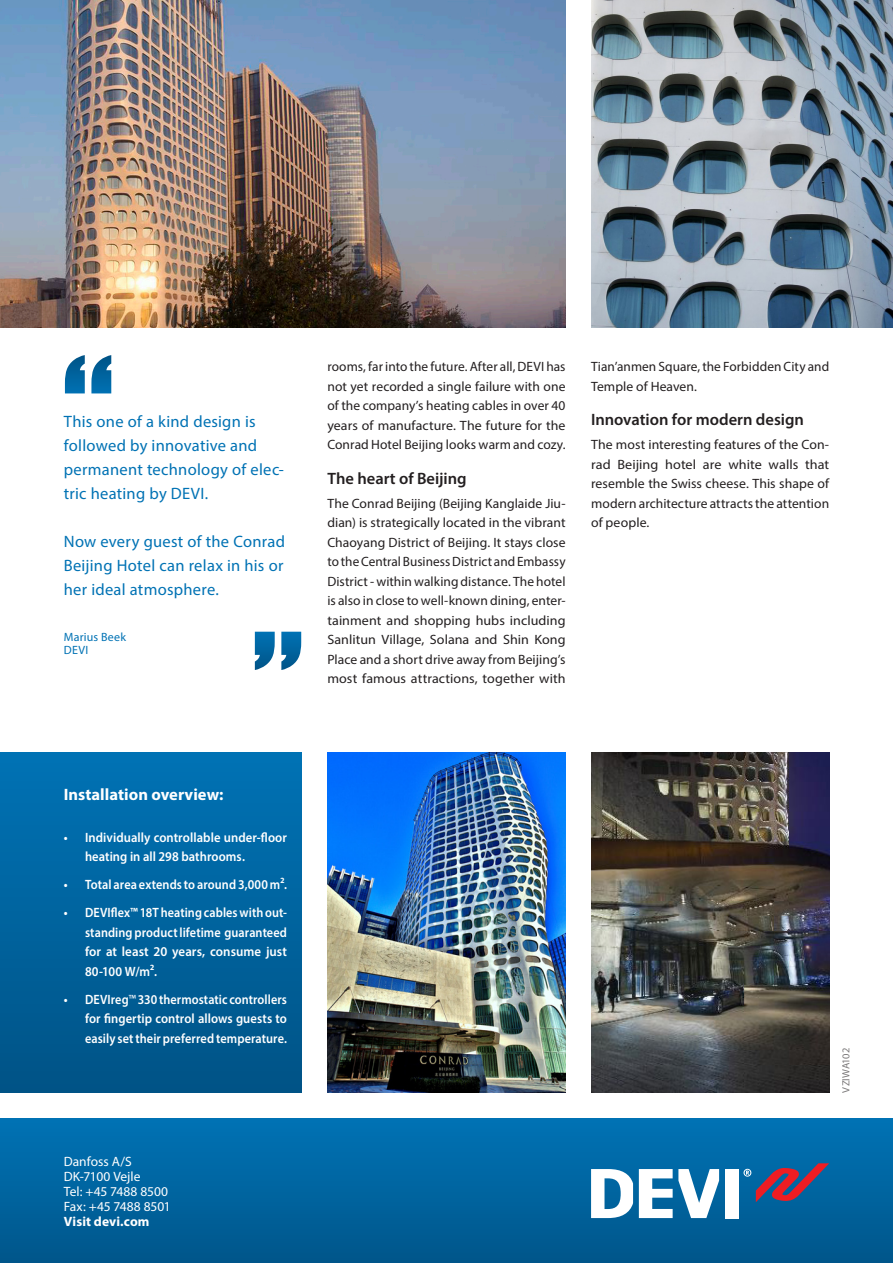
<style>
.page{position:relative;width:893px;height:1263px;background:#fff}
.page>*{position:absolute;margin:0;border:0;box-sizing:border-box;transform-origin:0 0}
.t1{font:16.5px/24px "Myriad Pro";letter-spacing:.015em;color:#0072b4}
.t2{font:600 16.5px "Myriad Pro";color:#231f20}
.t3{font:700 16.5px "Myriad Pro";color:#fff}
.t4{font:13.5px/19.5px "Myriad Pro";letter-spacing:.005em;color:#231f20;text-align:justify}
.t5{font:600 13.5px/19.5px "Myriad Pro";letter-spacing:.005em;color:#fff;text-align:justify;scale:.93 1}
.t6{font:13.5px/15px "Myriad Pro";color:#fff}
.t7{font:700 13.5px "Myriad Pro";letter-spacing:.01em;color:#fff}
.t8{font:12px/13.5px "Myriad Pro";letter-spacing:.02em;color:#0072b4}
.t9{font:10.5px "Myriad Pro";letter-spacing:-.01em;color:#231f20}
.s1{font-weight:400}
</style>
<div class="page">
<img style="left:0;top:0;width:566px;height:327px">
<img style="left:327px;top:753px;width:239px;height:340px">
<img style="left:591px;top:753px;width:238px;height:340px">
<img style="left:591px;top:0;width:302px;height:327px">
<svg style="left:65px;top:355px;width:46px;height:38px"></svg>
<svg style="left:255px;top:632px;width:46px;height:38px"></svg>
<div style="left:0;top:753px;width:302px;height:340px;background:linear-gradient(to bottom,#0072b5,#005386)"></div>
<div style="left:0;top:1118px;width:893px;height:145px;background:linear-gradient(to bottom,#0073b5,#00568b)"></div>
<div style="left:725px;top:1169px;width:13px;height:49px;background:#fff"></div>
<svg style="left:639px;top:1169px;width:80px;height:49px"></svg>
<svg style="left:591px;top:1169px;width:42px;height:49px"></svg>
<svg style="left:743px;top:1163px;width:86px;height:39px;background:#4e507a"></svg>
<p class="t1" style="left:64px;top:409px;width:222px">This one of a kind design is followed by innovative and permanent technology of elec&shy;tric heating by DEVI.</p>
<p class="t1" style="left:64px;top:529px;width:223px;text-align:justify">Now every guest of the Conrad Beijing Hotel can relax in his or her ideal atmosphere.</p>
<p class="t8" style="left:64px;top:630px;width:64px">Marius Beek<br>DEVI</p>
<p class="t4" style="left:327px;top:357px;width:240px">rooms, far into the future. After all, DEVI has not yet recorded a single failure with one of the company’s heating cables in over 40 years of manufacture. The future for the Conrad Hotel Beijing looks warm and cozy.</p>
<p class="t2" style="left:327px;top:468px;width:141px">The heart of Beijing</p>
<p class="t4" style="left:327px;top:493px;width:240px">The Conrad Beijing (Beijing Kanglaide Jiu&shy;dian) is strategically located in the vibrant Chaoyang District of Beijing. It stays close to the Central Business District and Embassy District - within walking distance. The hotel is also in close to well-known dining, enter&shy;tainment and shopping hubs including Sanlitun Village, Solana and Shin Kong Place and a short drive away from Beijing’s most famous attractions, together with</p>
<p class="t4" style="left:591px;top:357px;width:240px">Tian’anmen Square, the Forbidden City and<br>Temple of Heaven.</p>
<p class="t2" style="left:591px;top:409px;width:214px">Innovation for modern design</p>
<p class="t4" style="left:591px;top:435px;width:240px">The most interesting features of the Con&shy;rad Beijing hotel are white walls that resemble the Swiss cheese. This shape of modern architecture attracts the attention of people.</p>
<p class="t3" style="left:64px;top:784px;width:161px">Installation overview:</p>
<p class="t5" style="left:85px;top:827px;width:219px;text-indent:-21px">• Individually controllable under-floor heating in all 298 bathrooms.</p>
<p class="t5" style="left:64px;top:875px;width:242px">• Total area extends to around 3,000 m2.</p>
<p class="t5" style="left:85px;top:903px;width:219px;text-indent:-21px">• DEVIflex™ 18T heating cables with out&shy;standing product lifetime guaranteed for at least 20 years, consume just 80-100 W/m2.</p>
<p class="t5" style="left:85px;top:989px;width:219px;text-indent:-21px">• DEVIreg<span class="s1">™</span> 330 thermostatic controllers for fingertip control allows guests to easily set their preferred temperature.</p>
<p class="t6" style="left:64px;top:1154px;width:108px">Danfoss A/S<br>DK-7100 Vejle<br>Tel: +45 7488 8500<br>Fax: +45 7488 8501</p>
<p class="t7" style="left:64px;top:1213px;width:87px">Visit devi.com</p>
<p class="t9" style="left:839px;top:1092px;width:46px;rotate:-90deg">VZIWA102</p>
</div>
